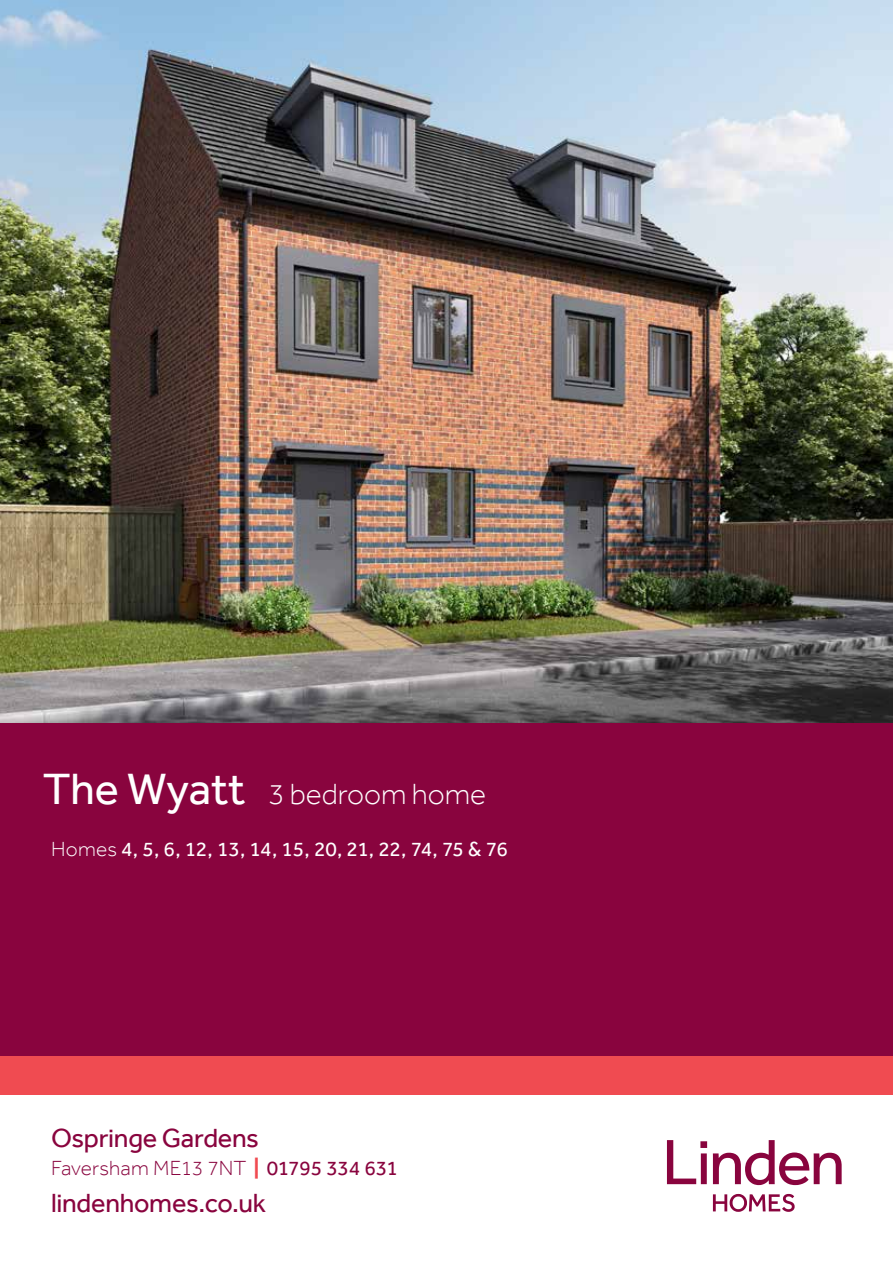
<style>
.page{position:relative;width:893px;height:1263px;background:#fff}
.page>*{position:absolute;margin:0;border:0;box-sizing:border-box;transform-origin:0 0}
.t1{font:300 30px "Effra";color:#fff}
.t2{font:27px "Effra";letter-spacing:-.01em;color:#89043e}
.t3{font:21px "Effra";letter-spacing:-.025em;color:#fff}
.t4{font:300 21px "Effra";letter-spacing:.005em;color:#89043e}
.s1{font-weight:400;font-size:45px}
.s2{font-weight:300}
.s3{font-weight:700;color:#f04b51}
.s4{font-weight:400}
</style>
<div class="page">
<img style="left:0;top:0;width:893px;height:723px">
<svg style="left:667px;top:1140px;width:40px;height:44px"></svg>
<svg style="left:713px;top:1140px;width:129px;height:45px"></svg>
<svg style="left:713px;top:1194px;width:82px;height:18px"></svg>
<div style="left:0;top:723px;width:893px;height:334px;background:#89043e"></div>
<div style="left:0;top:1057px;width:893px;height:38px;background:#f04b51"></div>
<h1 class="t1" style="left:43px;top:776px;width:445px"><span class="s1">The Wyatt</span> 3 bedroom home</h1>
<p class="t3" style="left:51px;top:837px;width:458px"><span class="s2">Homes</span> 4, 5, 6, 12, 13, 14, 15, 20, 21, 22, 74, 75 &amp; 76</p>
<p class="t2" style="left:51px;top:1122px;width:209px">Ospringe Gardens</p>
<p class="t4" style="left:51px;top:1156px;width:348px">Faversham ME13 7NT <span class="s3">|</span> <span class="s4">01795 334 631</span></p>
<p class="t2" style="left:51px;top:1187px;width:217px">lindenhomes.co.uk</p>
</div>
